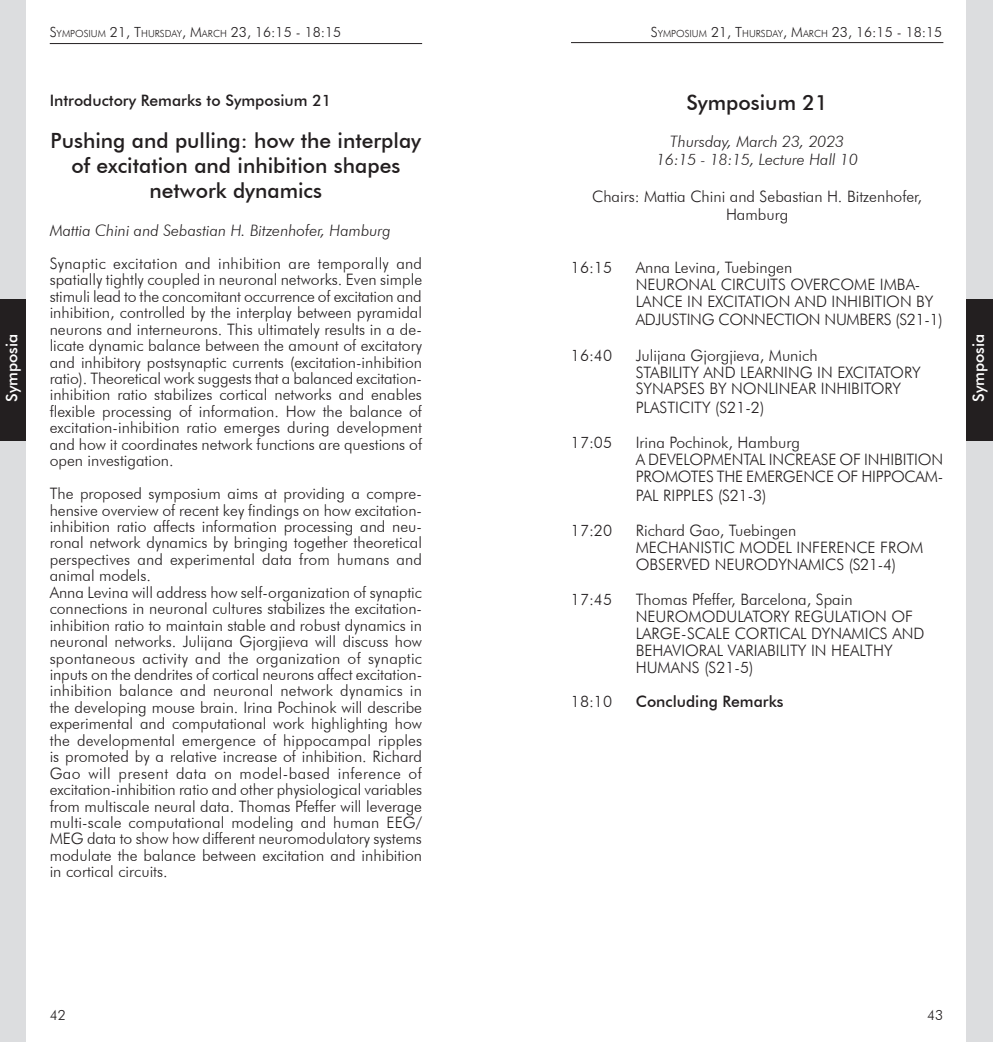
<style>
.page{position:relative;width:993px;height:1042px;background:#fff}
.page>*{position:absolute;margin:0;border:0;box-sizing:border-box;transform-origin:0 0}
.t1{font:500 21px/25.2px "Futura BT";color:#231f20;text-align:center}
.t2{font:300 15.75px/16.4px "Futura BT";color:#231f20}
.t3{font:italic 300 15.75px/18.4px "Futura BT";color:#231f20;text-align:center}
.t4{font:500 15.75px "Futura BT";color:#231f20}
.t5{font:500 15.75px "Futura BT";color:#fff}
.t6{font:300 14px "Futura BT";color:#231f20}
.t7{font:300 14px "Futura BT";color:#231f20}
.s1{font-size:9.8px}
</style>
<div class="page">
<hr style="left:571px;top:42px;width:372px;height:1px;background:#231f20">
<div style="left:966px;top:0;width:26px;height:1042px;background:#dcdddf"></div>
<hr style="left:50px;top:43px;width:372px;height:1px;background:#231f20">
<div style="left:0;top:0;width:26px;height:1042px;background:#dcdddf"></div>
<div style="left:0;top:299px;width:26px;height:142px;background:#231f20"></div>
<div style="left:966px;top:299px;width:26px;height:142px;background:#231f20"></div>
<p class="t5" style="left:2px;top:402px;width:70px;rotate:-90deg">Symposia</p>
<p class="t6" style="left:50px;top:23px;width:293px">S<span class="s1">YMPOSIUM</span> 21, T<span class="s1">HURSDAY</span>, M<span class="s1">ARCH</span> 23, 16:15 - 18:15</p>
<p class="t4" style="left:50px;top:91px;width:283px">Introductory Remarks to Symposium 21</p>
<h1 class="t1" style="left:51px;top:128px;width:372px">Pushing and pulling: how the interplay of excitation and inhibition shapes network dynamics</h1>
<p class="t3" style="left:50px;top:221px;width:342px">Mattia Chini and Sebastian H. Bitzenhofer, Hamburg</p>
<p class="t2" style="left:50px;top:255px;width:374px;text-align:justify">Synaptic excitation and inhibition are temporally and spatially tightly coupled in neuronal networks. Even simple stimuli lead to the concomitant occurrence of excitation and inhibition, controlled by the interplay between pyramidal neurons and interneurons. This ultimately results in a de&shy;licate dynamic balance between the amount of excitatory and inhibitory postsynaptic currents (excitation-inhibition ratio). Theoretical work suggests that a balanced excitation&shy;inhibition ratio stabilizes cortical networks and enables flexible processing of information. How the balance of excitation-inhibition ratio emerges during development and how it coordinates network functions are questions of open investigation.</p>
<p class="t2" style="left:50px;top:485px;width:374px">The proposed symposium aims at providing a compre&shy;hensive overview of recent key findings on how excitation&shy;inhibition ratio affects information processing and neu&shy;ronal network dynamics by bringing together theoretical perspectives and experimental data from humans and animal models.<br>Anna Levina will address how self-organization of synaptic connections in neuronal cultures stabilizes the excitation&shy;inhibition ratio to maintain stable and robust dynamics in neuronal networks. Julijana Gjorgjieva will discuss how spontaneous activity and the organization of synaptic inputs on the dendrites of cortical neurons affect excitation&shy;inhibition balance and neuronal network dynamics in the developing mouse brain. Irina Pochinok will describe experimental and computational work highlighting how the developmental emergence of hippocampal ripples is promoted by a relative increase of inhibition. Richard Gao will present data on model-based inference of excitation-inhibition ratio and other physiological variables from multiscale neural data. Thomas Pfeffer will leverage multi-scale computational modeling and human EEG/ MEG data to show how different neuromodulatory systems modulate the balance between excitation and inhibition in cortical circuits.</p>
<p class="t6" style="left:650px;top:23px;width:293px">S<span class="s1">YMPOSIUM</span> 21, T<span class="s1">HURSDAY</span>, M<span class="s1">ARCH</span> 23, 16:15 - 18:15</p>
<h1 class="t1" style="left:686px;top:90px;width:143px">Symposium 21</h1>
<p class="t3" style="left:656px;top:132px;width:203px">Thursday, March 23, 2023<br>16:15 - 18:15, Lecture Hall 10</p>
<p class="t2" style="left:592px;top:187px;width:331px;line-height:18.4px;text-align:center">Chairs: Mattia Chini and Sebastian H. Bitzenhofer,<br>Hamburg</p>
<p class="t2" style="left:570px;top:259px;width:43px">16:15</p>
<p class="t2" style="left:635px;top:259px;width:158px;line-height:17px">Anna Levina, Tuebingen<br>Neuronal</p>
<p class="t2" style="left:720px;top:276px;width:10px">circ</p>
<p class="t2" style="left:755px;top:276px;width:134px">uits overcome imba</p>
<p class="t2" style="left:914px;top:276px;width:7px">-</p>
<p class="t2" style="left:570px;top:293px;width:17px">lance</p>
<p class="t2" style="left:687px;top:293px;width:44px">in excitati</p>
<p class="t2" style="left:764px;top:293px;width:75px">onand inhibiti</p>
<p class="t2" style="left:885px;top:293px;width:49px">on by</p>
<p class="t2" style="left:570px;top:311px;width:26px">a</p>
<p class="t2" style="left:644px;top:311px;width:37px">djusting</p>
<p class="t2" style="left:718px;top:311px;width:34px">connecti</p>
<p class="t2" style="left:795px;top:311px;width:61px">on numbers</p>
<p class="t2" style="left:895px;top:311px;width:49px">(S21-1)</p>
<p class="t2" style="left:570px;top:346px;width:43px">16:40</p>
<p class="t2" style="left:635px;top:346px;width:183px;line-height:17px">Julijana Gjorgjieva, Munich<br>Stabilit</p>
<p class="t2" style="left:690px;top:363px;width:60px">y an d learning</p>
<p class="t2" style="left:817px;top:363px;width:44px">in excitat</p>
<p class="t2" style="left:889px;top:363px;width:32px">ory</p>
<p class="t2" style="left:570px;top:380px;width:25px">s</p>
<p class="t2" style="left:643px;top:380px;width:19px">ynapses</p>
<p class="t2" style="left:709px;top:380px;width:57px">by nonlinear</p>
<p class="t2" style="left:820px;top:380px;width:9px">inhibit</p>
<p class="t2" style="left:870px;top:380px;width:32px">ory</p>
<p class="t2" style="left:570px;top:399px;width:13px">plasticit</p>
<p class="t2" style="left:701px;top:399px;width:64px">y (S21-2)</p>
<p class="t2" style="left:570px;top:434px;width:43px">17:05</p>
<p class="t2" style="left:635px;top:434px;width:165px;line-height:17px">Irina Pochinok, Hamburg<br>A developmental</p>
<p class="t2" style="left:768px;top:451px;width:10px">increase</p>
<p class="t2" style="left:839px;top:451px;width:32px">of inhibiti</p>
<p class="t2" style="left:917px;top:451px;width:23px">on</p>
<p class="t2" style="left:570px;top:468px;width:22px">pr</p>
<p class="t2" style="left:651px;top:468px;width:75px">omotes the</p>
<p class="t2" style="left:746px;top:468px;width:11px">emergence</p>
<p class="t2" style="left:836px;top:468px;width:33px">of hipp</p>
<p class="t2" style="left:890px;top:468px;width:26px">ocam</p>
<p class="t2" style="left:937px;top:468px;width:7px">-</p>
<p class="t2" style="left:570px;top:486px;width:19px">pal</p>
<p class="t2" style="left:663px;top:486px;width:8px">ripples</p>
<p class="t2" style="left:717px;top:486px;width:50px">(S21-3)</p>
<p class="t2" style="left:570px;top:522px;width:43px">17:20</p>
<p class="t2" style="left:635px;top:522px;width:162px;line-height:17px">Richard Gao, Tuebingen<br>Mechanistic</p>
<p class="t2" style="left:739px;top:539px;width:91px">model in ference</p>
<p class="t2" style="left:879px;top:539px;width:43px">from</p>
<p class="t2" style="left:635px;top:556px;width:23px">obser</p>
<p class="t2" style="left:682px;top:556px;width:115px">ve d ne urodynamics</p>
<p class="t2" style="left:848px;top:556px;width:49px">(S21-4)</p>
<p class="t2" style="left:570px;top:591px;width:43px">17:45</p>
<p class="t2" style="left:635px;top:591px;width:218px;line-height:17px">Thomas Pfeffer, Barcelona, Spain<br>NEU ROMODU</p>
<p class="t2" style="left:635px;top:608px;width:288px;line-height:17px;text-indent:102px">LATORY REGU LATION OF<br>LARGE-SCALE CORTICAL DYNAMICS AND<br>BEHAVIORAL VARIABILITY IN HEALTHY<br>HUMANS (S21-5)</p>
<p class="t2" style="left:570px;top:692px;width:43px">18:10</p>
<p class="t4" style="left:635px;top:691px;width:149px">Concluding Remarks</p>
<p class="t5" style="left:968px;top:402px;width:70px;rotate:-90deg">Symposia</p>
<p class="t7" style="left:50px;top:1007px;width:18px">42</p>
<p class="t7" style="left:926px;top:1007px;width:18px">43</p>
</div>
